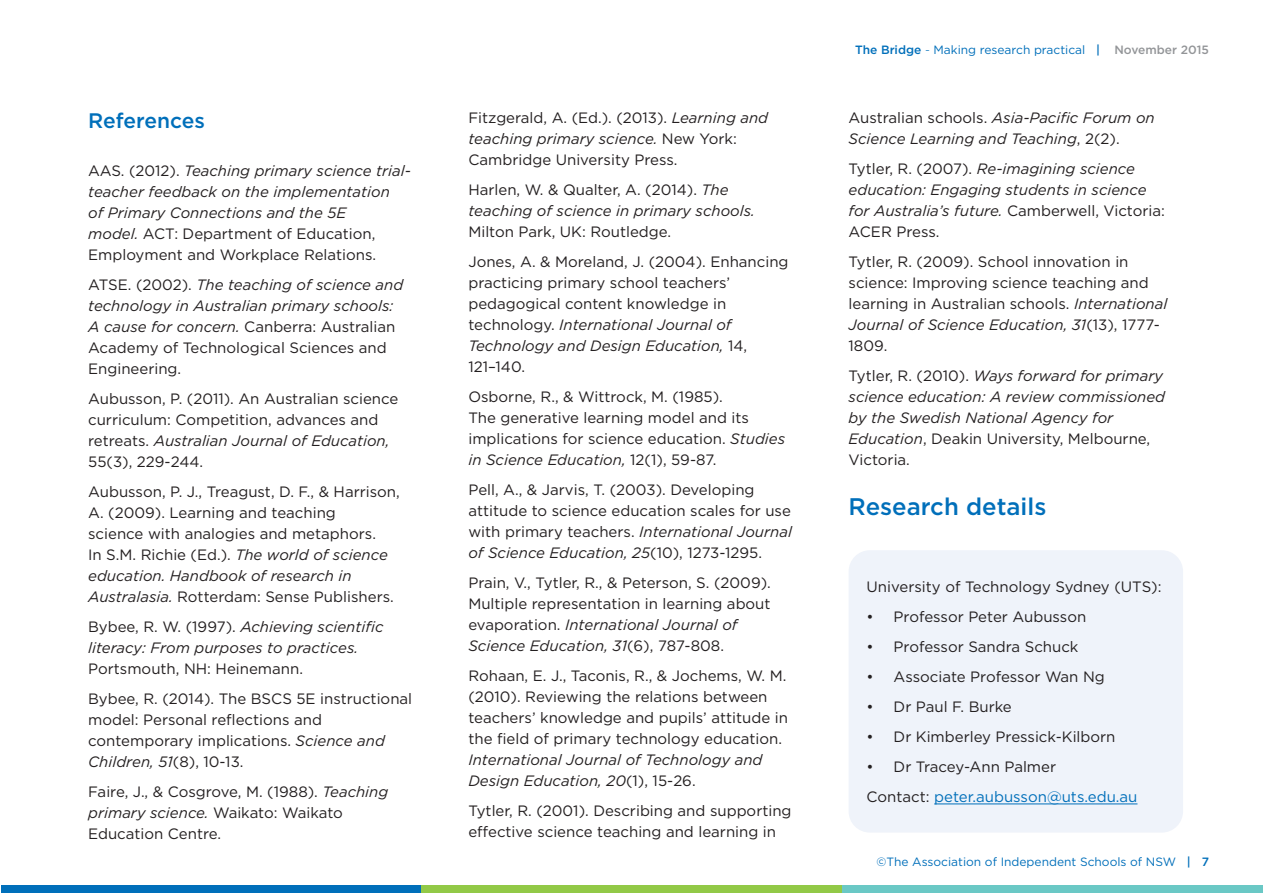
<style>
.page{position:relative;width:1263px;height:893px;background:#fff}
.page>*{position:absolute;margin:0;border:0;box-sizing:border-box;transform-origin:0 0}
.Heading_2{font:500 24px "Gotham";color:#006fba}
.Body{font:500 21px "Gotham";color:#006fba}
.Body-2{font:15px/21px "Gotham";color:#231f20}
.Body-3{font:italic 15px/21px "Gotham";color:#231f20}
.Body-4{font:15px "Gotham";color:#006fba}
.t1{font:12px "Gotham";color:#006fba}
.s1{font-style:normal}
.s2{font-style:italic}
.s3{font-weight:500}
.s4{font-weight:300}
.s5{font-weight:500;color:#939598}
.s6{color:#231f20}
</style>
<div class="page">
<div style="left:1px;top:886px;width:421px;height:7px;background:#006fba"></div>
<div style="left:422px;top:886px;width:420px;height:7px;background:#92c947"></div>
<div style="left:842px;top:886px;width:421px;height:7px;background:#6ac8c5"></div>
<div style="left:848px;top:550px;width:335px;height:283px;background:#eff3fa;border-radius:21px"></div>
<hr style="left:934px;top:803px;width:203px;height:1px;background:#006fba">
<p class="Body" style="left:88px;top:107px;width:118px">References</p>
<p class="Body-3" style="left:88px;top:160px;width:324px"><span class="s1">AAS. (2012).</span> Teaching primary science trial&shy;teacher feedback on the implementation<br>of Primary Connections and the 5E<br>model. <span class="s1">ACT: Department of Education, Employment and Workplace Relations.</span></p>
<p class="Body-3" style="left:88px;top:274px;width:317px"><span class="s1">ATSE. (2002).</span> The teaching of science and technology in Australian primary schools:<br>A cause for concern. <span class="s1">Canberra: Australian Academy of Technological Sciences and Engineering.</span></p>
<p class="Body-2" style="left:88px;top:388px;width:312px">Aubusson, P. (2011). An Australian science curriculum: Competition, advances and retreats. <span class="s2">Australian Journal of Education, </span>55(3), 229-244.</p>
<p class="Body-2" style="left:88px;top:481px;width:313px">Aubusson, P. J., Treagust, D. F., &amp; Harrison, A. (2009). Learning and teaching<br>science with analogies and metaphors.<br>In S.M. Richie (Ed.). <span class="s2">The world of science education. Handbook of research in Australasia.</span> Rotterdam: Sense Publishers.</p>
<p class="Body-3" style="left:88px;top:616px;width:297px"><span class="s1">Bybee, R. W. (1997).</span> Achieving scientific literacy: From purposes to practices.<br><span class="s1">Portsmouth, NH: Heinemann.</span></p>
<p class="Body-2" style="left:88px;top:688px;width:325px">Bybee, R. (2014). The BSCS 5E instructional model: Personal reflections and contemporary implications. <span class="s2">Science and Children, 51</span>(8), 10-13.</p>
<p class="Body-2" style="left:88px;top:781px;width:302px">Faire, J., &amp; Cosgrove, M. (1988). <span class="s2">Teaching primary science.</span> Waikato: Waikato<br>Education Centre.</p>
<p class="Body-2" style="left:468px;top:107px;width:301px">Fitzgerald, A. (Ed.). (2013). <span class="s2">Learning and teaching primary science.</span> New York:<br>Cambridge University Press.</p>
<p class="Body-2" style="left:468px;top:179px;width:288px">Harlen, W. &amp; Qualter, A. (2014). <span class="s2">The teaching of science in primary schools.<br></span>Milton Park, UK: Routledge.</p>
<p class="Body-2" style="left:468px;top:251px;width:322px">Jones, A. &amp; Moreland, J. (2004). Enhancing practicing primary school teachers’ pedagogical content knowledge in technology. <span class="s2">International Journal of Technology and Design Education,</span> 14, 121–140.</p>
<p class="Body-2" style="left:468px;top:386px;width:318px">Osborne, R., &amp; Wittrock, M. (1985).<br>The generative learning model and its implications for science education. <span class="s2">Studies in Science Education,</span> 12(1), 59-87.</p>
<p class="Body-2" style="left:468px;top:479px;width:325px">Pell, A., &amp; Jarvis, T. (2003). Developing attitude to science education scales for use with primary teachers. <span class="s2">International Journal of Science Education, 25</span>(10), 1273-1295.</p>
<p class="Body-2" style="left:468px;top:572px;width:304px">Prain, V., Tytler, R., &amp; Peterson, S. (2009).<br>Multiple representation in learning about evaporation. <span class="s2">International Journal of Science Education, 31</span>(6), 787-808.</p>
<p class="Body-2" style="left:468px;top:665px;width:321px">Rohaan, E. J., Taconis, R., &amp; Jochems, W. M. (2010). Reviewing the relations between teachers’ knowledge and pupils’ attitude in the field of primary technology education.<br><span class="s2">International Journal of Technology and Design Education, 20</span>(1), 15-26.</p>
<p class="Body-2" style="left:468px;top:800px;width:325px">Tytler, R. (2001). Describing and supporting effective science teaching and learning in</p>
<p class="t1" style="left:855px;top:42px;width:355px"><span class="s3">The Bridge</span> <span class="s4">-</span> Making research practical <span class="s3">|</span> <span class="s5">November 2015</span></p>
<p class="Body-3" style="left:848px;top:107px;width:308px"><span class="s1">Australian schools.</span> Asia-Pacific Forum on<br>Science Learning and Teaching<span class="s1">, 2(2).</span></p>
<p class="Body-3" style="left:848px;top:158px;width:318px"><span class="s1">Tytler, R. (2007).</span> Re-imagining science education: Engaging students in science for Australia’s future. <span class="s1">Camberwell, Victoria:<br>ACER Press.</span></p>
<p class="Body-2" style="left:848px;top:251px;width:320px">Tytler, R. (2009). School innovation in science: Improving science teaching and learning in Australian schools. <span class="s2">International Journal of Science Education, 31</span>(13), 1777- 1809.</p>
<p class="Body-3" style="left:848px;top:365px;width:318px"><span class="s1">Tytler, R. (2010).</span> Ways forward for primary science education: A review commissioned by the Swedish National Agency for Education<span class="s1">, Deakin University, Melbourne, Victoria.</span></p>
<p class="Heading_2" style="left:848px;top:491px;width:199px">Research details</p>
<p class="Body-2" style="left:866px;top:576px;width:296px">University of Technology Sydney (UTS):</p>
<p class="Body-2" style="left:866px;top:606px;width:221px">• Professor Peter Aubusson</p>
<p class="Body-2" style="left:866px;top:636px;width:213px">• Professor Sandra Schuck</p>
<p class="Body-2" style="left:866px;top:666px;width:240px">• Associate Professor Wan Ng</p>
<p class="Body-2" style="left:866px;top:696px;width:147px">• Dr Paul F. Burke</p>
<p class="Body-2" style="left:866px;top:726px;width:250px">• Dr Kimberley Pressick-Kilborn</p>
<p class="Body-2" style="left:866px;top:756px;width:191px">• Dr Tracey-Ann Palmer</p>
<p class="Body-4" style="left:866px;top:787px;width:272px"><span class="s6">Contact:</span> peter.aubusson@uts.edu.au</p>
<p class="t1" style="left:876px;top:854px;width:334px">©The Association of Independent Schools of NSW <span class="s3">| 7</span></p>
</div>
